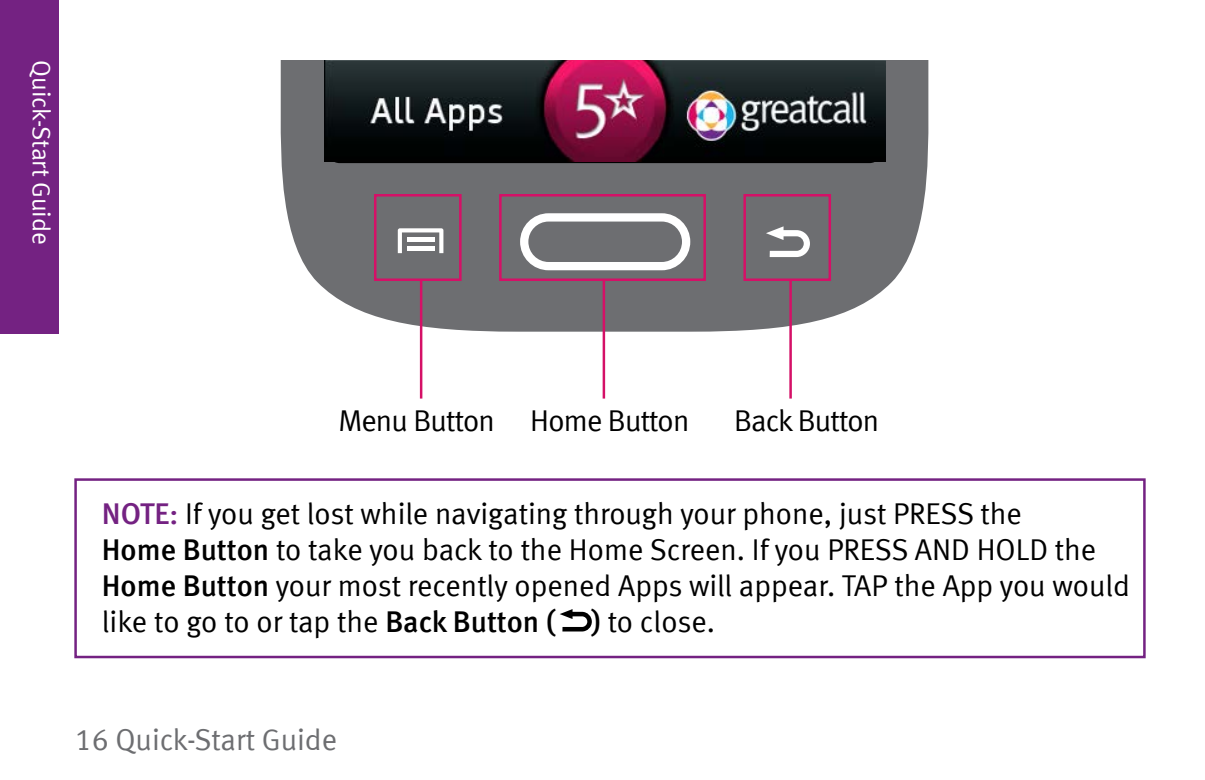
<style>
.page{position:relative;width:1205px;height:780px;background:#fff}
.page>*{position:absolute;margin:0;border:0;box-sizing:border-box;transform-origin:0 0}
.t1{font:30px/36px "Meta Normal LF";color:#000}
.t2{font:30px "Meta Normal LF";letter-spacing:-.025em;color:#000}
.t3{font:30px "Meta Normal LF";color:#6d6e71}
.t4{font:30px "Meta Normal LF";letter-spacing:-.03em;color:#000}
.t5{font:25px "Meta Normal LF";color:#fff}
.s1{font-family:"Meta Medium LF";color:#742282}
.s2{font-family:"Meta Medium LF"}
</style>
<div class="page">
<div style="left:0;top:0;width:59px;height:334px;background:#742282"></div>
<svg style="left:280px;top:60px;width:649px;height:271px;background:#7b7c7e"></svg>
<svg style="left:398px;top:228px;width:45px;height:25px"></svg>
<svg style="left:520px;top:213px;width:170px;height:57px"></svg>
<svg style="left:766px;top:226px;width:44px;height:31px"></svg>
<hr style="left:602px;top:281px;width:3px;height:117px;background:#d51067">
<hr style="left:420px;top:281px;width:2px;height:117px;background:#d51067">
<hr style="left:789px;top:281px;width:3px;height:117px;background:#d51067">
<div style="left:499px;top:194px;width:207px;height:87px;border:2px solid #d51067"></div>
<div style="left:374px;top:194px;width:88px;height:87px;border:2px solid #d51067"></div>
<div style="left:743px;top:194px;width:88px;height:87px;border:2px solid #d51067"></div>
<img style="left:325px;top:60px;width:561px;height:101px">
<svg style="left:560px;top:609px;width:32px;height:22px"></svg>
<div style="left:74px;top:478px;width:1071px;height:180px;border:2px solid #742282"></div>
<p class="t5" style="left:56px;top:60px;width:186px;rotate:90deg">Quick-Start Guide</p>
<p class="t2" style="left:338px;top:403px;width:353px">Menu Button Home Button</p>
<p class="t4" style="left:734px;top:403px;width:147px">Back Button</p>
<p class="t1" style="left:102px;top:495px;width:1029px"><span class="s1">NOTE:</span> If you get lost while navigating through your phone, just PRESS the<br><span class="s2">Home Button</span> to take you back to the Home Screen. If you PRESS AND HOLD the <span class="s2">Home Button</span> your most recently opened Apps will appear. TAP the App you would like to go to or tap the <span class="s2">Back Button ( )</span> to close.</p>
<p class="t3" style="left:75px;top:722px;width:264px">16 Quick-Start Guide</p>
</div>
